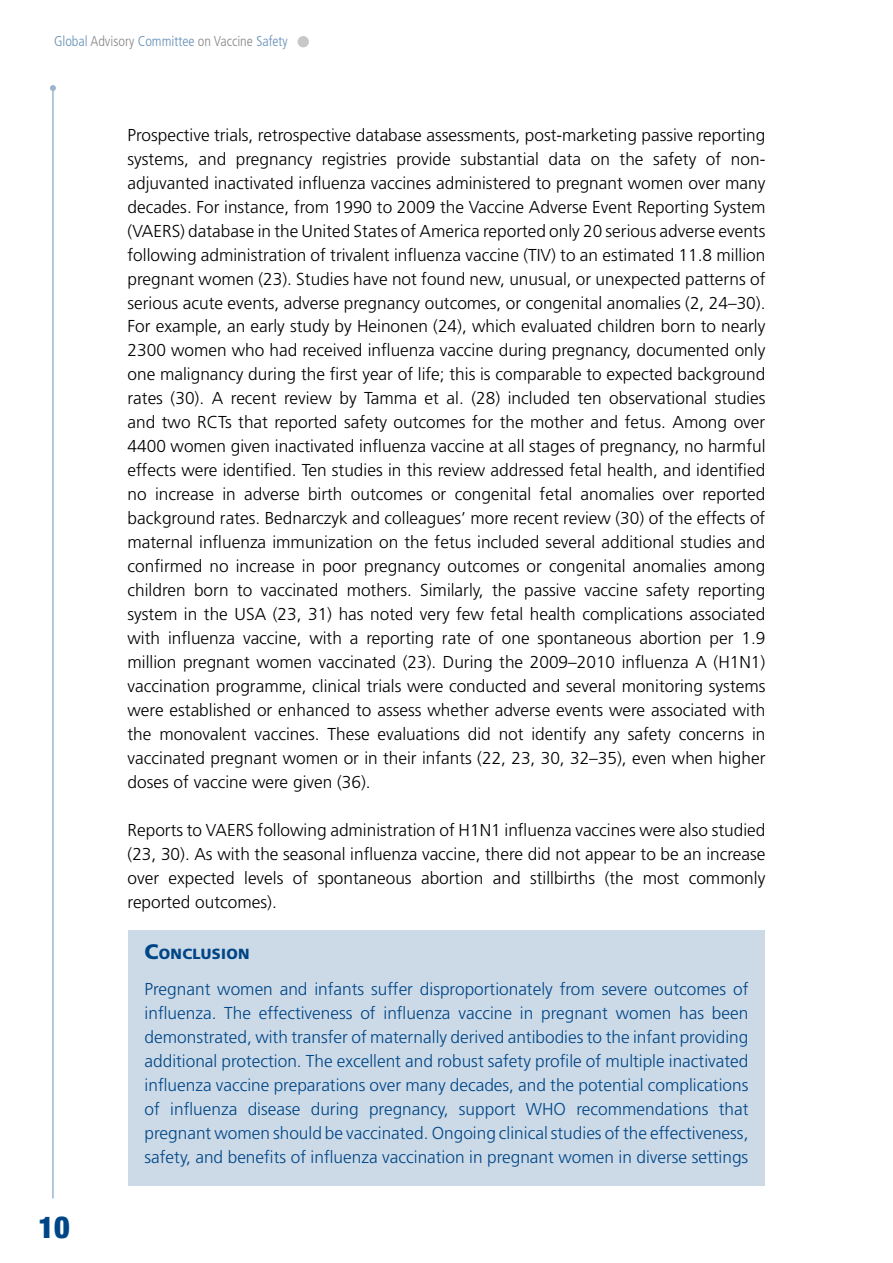
<style>
.page{position:relative;width:893px;height:1263px;background:#fff}
.page>*{position:absolute;margin:0;border:0;box-sizing:border-box;transform-origin:0 0}
.t1{font:900 condensed 30px "Helvetica Neue";color:#004687}
.t2{font:300 17.25px/24px "Frutiger LT Std";color:#000;text-align:justify}
.t3{font:300 17.25px/24px "Frutiger LT Std";color:#004687;text-align:justify}
.t4{font:900 14.7px "Frutiger LT Std";letter-spacing:.02em;color:#004687}
.t5{font:300 condensed 14.25px "Frutiger LT Std";color:#6690b7}
.s1{color:#87888a}
.s2{font-size:21px}
</style>
<div class="page">
<hr style="left:52px;top:88px;width:2px;height:1110px;background:#99b5cf">
<svg style="left:50px;top:85px;width:6px;height:6px"></svg>
<div style="left:298px;top:36px;width:11px;height:11px;background:#c6c7c8;border-radius:50%"></div>
<div style="left:128px;top:931px;width:637px;height:255px;background:#ccdae7"></div>
<p class="t5" style="left:54px;top:33px;width:235px">Global <span class="s1">Advisory</span> Committee <span class="s1">on Vaccine</span> Safety</p>
<h1 class="t1" style="left:38px;top:1203px;width:33px">10</h1>
<p class="t2" style="left:128px;top:123px;width:639px">Prospective trials, retrospective database assessments, post-marketing passive reporting systems, and pregnancy registries provide substantial data on the safety of non&shy;adjuvanted inactivated influenza vaccines administered to pregnant women over many decades. For instance, from 1990 to 2009 the Vaccine Adverse Event Reporting System (VAERS) database in the United States of America reported only 20 serious adverse events following administration of trivalent influenza vaccine (TIV) to an estimated 11.8 million pregnant women (23). Studies have not found new, unusual, or unexpected patterns of serious acute events, adverse pregnancy outcomes, or congenital anomalies (2, 24–30).<br>For example, an early study by Heinonen (24), which evaluated children born to nearly 2300 women who had received influenza vaccine during pregnancy, documented only one malignancy during the first year of life; this is comparable to expected background rates (30). A recent review by Tamma et al. (28) included ten observational studies and two RCTs that reported safety outcomes for the mother and fetus. Among over 4400 women given inactivated influenza vaccine at all stages of pregnancy, no harmful effects were identified. Ten studies in this review addressed fetal health, and identified no increase in adverse birth outcomes or congenital fetal anomalies over reported background rates. Bednarczyk and colleagues’ more recent review (30) of the effects of maternal influenza immunization on the fetus included several additional studies and confirmed no increase in poor pregnancy outcomes or congenital anomalies among children born to vaccinated mothers. Similarly, the passive vaccine safety reporting system in the USA (23, 31) has noted very few fetal health complications associated with influenza vaccine, with a reporting rate of one spontaneous abortion per 1.9 million pregnant women vaccinated (23). During the 2009–2010 influenza A (H1N1) vaccination programme, clinical trials were conducted and several monitoring systems were established or enhanced to assess whether adverse events were associated with the monovalent vaccines. These evaluations did not identify any safety concerns in vaccinated pregnant women or in their infants (22, 23, 30, 32–35), even when higher doses of vaccine were given (36).</p>
<p class="t2" style="left:128px;top:819px;width:639px">Reports to VAERS following administration of H1N1 influenza vaccines were also studied (23, 30). As with the seasonal influenza vaccine, there did not appear to be an increase over expected levels of spontaneous abortion and stillbirths (the most commonly reported outcomes).</p>
<p class="t4" style="left:145px;top:945px;width:107px"><span class="s2">C</span>ONCLUSION</p>
<p class="t3" style="left:145px;top:978px;width:605px">Pregnant women and infants suffer disproportionately from severe outcomes of influenza. The effectiveness of influenza vaccine in pregnant women has been demonstrated, with transfer of maternally derived antibodies to the infant providing additional protection. The excellent and robust safety profile of multiple inactivated influenza vaccine preparations over many decades, and the potential complications of influenza disease during pregnancy, support WHO recommendations that pregnant women should be vaccinated. Ongoing clinical studies of the effectiveness, safety, and benefits of influenza vaccination in pregnant women in diverse settings</p>
</div>
